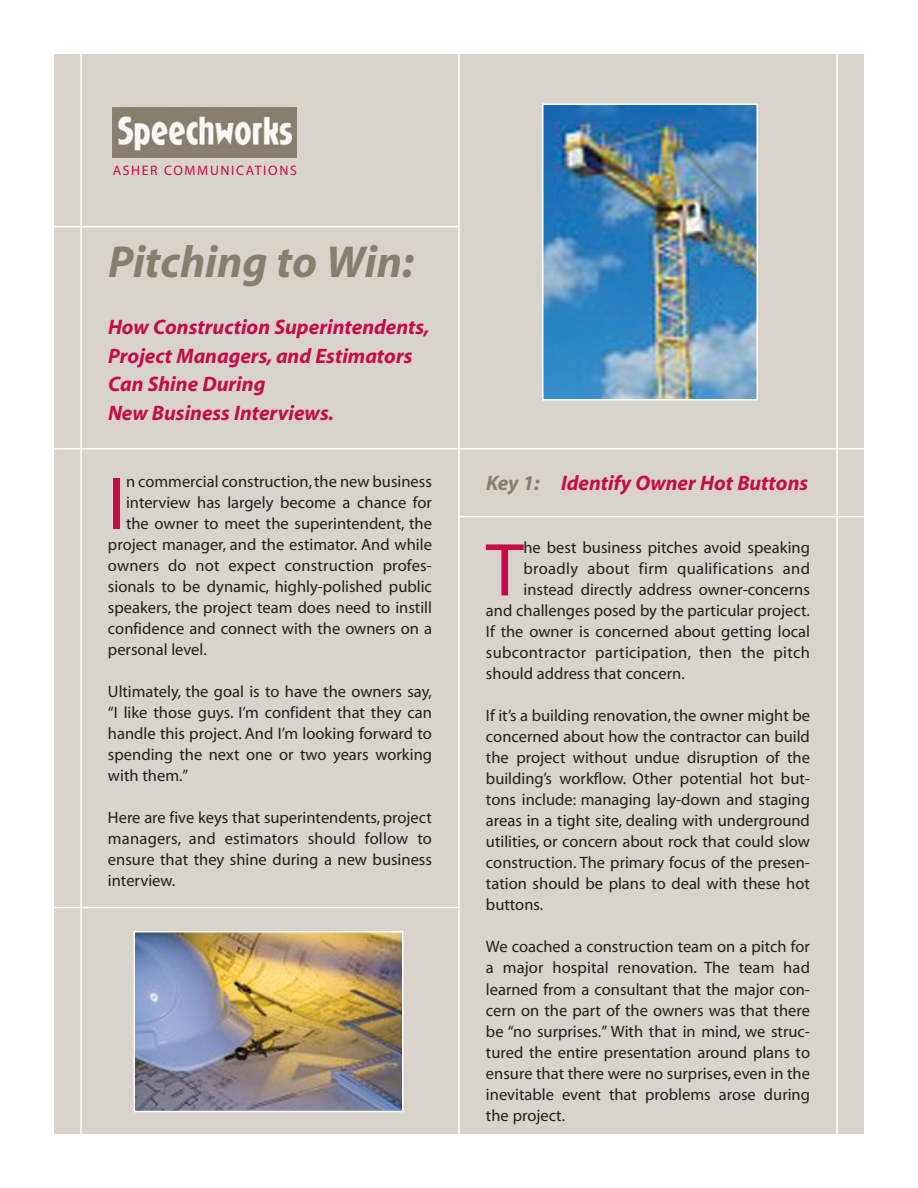
<style>
.page{position:relative;width:918px;height:1188px;background:#fff}
.page>*{position:absolute;margin:0;border:0;box-sizing:border-box;transform-origin:0 0}
.t1{font:75.6px "Myriad";color:#c60c46}
.t2{font:italic 700 45px "Myriad";color:#887e6f}
.t3{font:italic 700 21px/28.5px "Myriad";color:#c60c46}
.t4{font:16.5px/21px "Myriad";color:#231f20;text-align:justify}
.t5{font:16.5px "Myriad";letter-spacing:.02em;color:#231f20}
.t6{font:13.8px "Myriad";letter-spacing:.12em;color:#c60c46}
.s1{color:#887e6f}
</style>
<div class="page">
<div style="left:54px;top:54px;width:810px;height:1080px;background:#d9d3cb"></div>
<hr style="left:458px;top:54px;width:2px;height:1080px;background:#fff">
<hr style="left:836px;top:54px;width:2px;height:1080px;background:#fff">
<hr style="left:80px;top:54px;width:2px;height:1080px;background:#fff">
<hr style="left:54px;top:448px;width:810px;height:2px;background:#fff">
<hr style="left:459px;top:516px;width:405px;height:1px;background:#fff">
<img style="left:113px;top:108px;width:183px;height:50px">
<svg style="left:54px;top:225px;width:406px;height:888px"></svg>
<img style="left:545px;top:107px;width:210px;height:290px">
<div style="left:542px;top:104px;width:216px;height:296px;border:2px solid #fff"></div>
<p class="t6" style="left:113px;top:165px;width:186px">ASHER COMMUNICATIONS</p>
<h2 class="t2" style="left:108px;top:245px;width:307px">Pitching to Win:</h2>
<p class="t3" style="left:108px;top:315px;width:323px">How Construction Superintendents,<br>Project Managers, and Estimators<br>Can Shine During<br>New Business Interviews.</p>
<h1 class="t1" style="left:108px;top:476px;width:20px">I</h1>
<p class="t4" style="left:126px;top:472px;width:307px">n commercial construction, the new business</p>
<p class="t4" style="left:126px;top:493px;width:307px">interview has largely become a chance for</p>
<p class="t4" style="left:126px;top:514px;width:307px">the owner to meet the superintendent, the</p>
<p class="t4" style="left:108px;top:536px;width:325px">project manager, and the estimator. And while</p>
<p class="t4" style="left:108px;top:557px;width:325px">owners do not expect construction profes-</p>
<p class="t4" style="left:108px;top:578px;width:325px">sionals to be dynamic, highly-polished public</p>
<p class="t4" style="left:108px;top:599px;width:325px">speakers, the project team does need to instill</p>
<p class="t4" style="left:108px;top:620px;width:325px">confidence and connect with the owners on a</p>
<p class="t4" style="left:108px;top:641px;width:100px">personal level.</p>
<p class="t4" style="left:108px;top:683px;width:326px">Ultimately, the goal is to have the owners say, “I like those guys. I’m confident that they can handle this project. And I’m looking forward to spending the next one or two years working with them.”</p>
<p class="t4" style="left:108px;top:809px;width:326px">Here are five keys that superintendents, project managers, and estimators should follow to ensure that they shine during a new business interview.</p>
<p class="t3" style="left:486px;top:471px;width:324px"><span class="s1">Key 1:</span> Identify Owner Hot Buttons</p>
<h1 class="t1" style="left:486px;top:542px;width:39px">T</h1>
<p class="t4" style="left:524px;top:539px;width:288px">he best business pitches avoid speaking</p>
<p class="t5" style="left:524px;top:563px;width:288px">broadly about firm qualifications and</p>
<p class="t4" style="left:524px;top:581px;width:288px">instead directly address owner-concerns</p>
<p class="t4" style="left:486px;top:602px;width:325px">and challenges posed by the particular project.</p>
<p class="t4" style="left:486px;top:623px;width:325px">If the owner is concerned about getting local</p>
<p class="t5" style="left:486px;top:647px;width:325px">subcontractor participation, then the pitch</p>
<p class="t4" style="left:486px;top:665px;width:200px">should address that concern.</p>
<p class="t4" style="left:486px;top:707px;width:326px">If it’s a building renovation, the owner might be concerned about how the contractor can build the project without undue disruption of the building’s workflow. Other potential hot but&shy;tons include: managing lay-down and staging areas in a tight site, dealing with underground utilities, or concern about rock that could slow construction. The primary focus of the presen&shy;tation should be plans to deal with these hot buttons.</p>
<p class="t4" style="left:486px;top:938px;width:326px">We coached a construction team on a pitch for a major hospital renovation. The team had learned from a consultant that the major con&shy;cern on the part of the owners was that there be “no surprises.” With that in mind, we struc&shy;tured the entire presentation around plans to ensure that there were no surprises, even in the inevitable event that problems arose during the project.</p>
</div>
